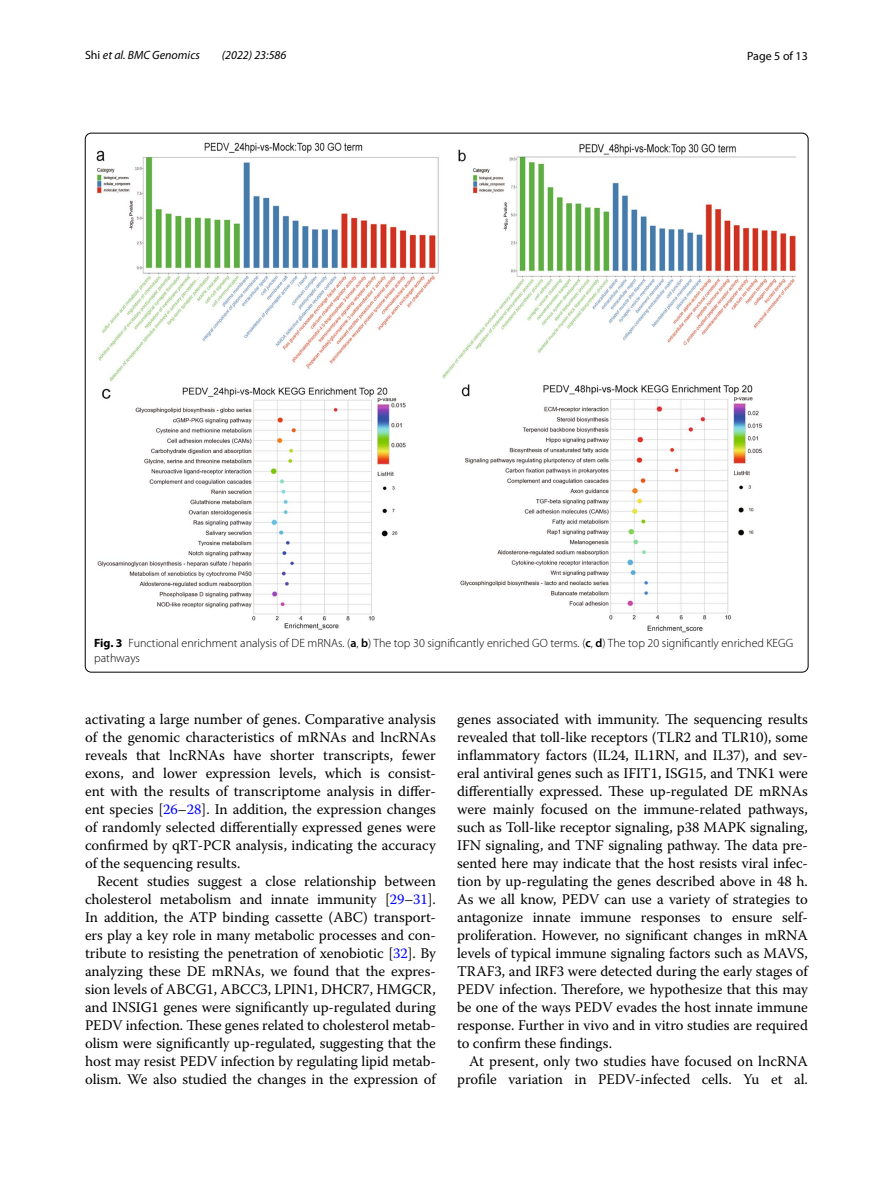
<style>
.page{position:relative;width:893px;height:1187px;background:#fff}
.page>*{position:absolute;margin:0;border:0;box-sizing:border-box;transform-origin:0 0}
.t1{font:14.7px/18px "Warnock Pro";color:#000;text-align:justify}
.t2{font:300 12px/15px "Myriad Pro";color:#000}
.t3{font:italic 12px "Myriad Pro";color:#000}
.t4{font:12px "Myriad Pro";color:#000}
.s1{font-style:normal}
.s2{font-weight:700}
.s3{font-weight:600}
.s4{color:#00f}
</style>
<div class="page">
<img style="left:96px;top:142px;width:701px;height:490px">
<p class="t3" style="left:85px;top:48px;width:116px"><span class="s1">Shi</span> et al. BMC Genomics</p>
<p class="t3" style="left:222px;top:48px;width:66px">(2022) 23:586</p>
<p class="t4" style="left:747px;top:48px;width:62px">Page 5 of 13</p>
<p class="t2" style="left:94px;top:636px;width:700px"><span class="s2">Fig. 3</span> Functional enrichment analysis of DE mRNAs. (<span class="s3">a</span>, <span class="s3">b</span>) The top 30 significantly enriched GO terms. (<span class="s3">c</span>, <span class="s3">d</span>) The top 20 significantly enriched KEGG pathways</p>
<p class="t1" style="left:85px;top:710px;width:352px">activating a large number of genes. Comparative analysis of the genomic characteristics of mRNAs and lncRNAs reveals that lncRNAs have shorter transcripts, fewer exons, and lower expression levels, which is consist&shy;ent with the results of transcriptome analysis in differ&shy;ent species [<span class="s4">26</span>–<span class="s4">28</span>]. In addition, the expression changes of randomly selected differentially expressed genes were confirmed by qRT-PCR analysis, indicating the accuracy of the sequencing results.</p>
<p class="t1" style="left:85px;top:872px;width:352px;text-indent:12px">Recent studies suggest a close relationship between cholesterol metabolism and innate immunity [<span class="s4">29</span>–<span class="s4">31</span>].<br>In addition, the ATP binding cassette (ABC) transport&shy;ers play a key role in many metabolic processes and con&shy;tribute to resisting the penetration of xenobiotic [<span class="s4">32</span>]. By analyzing these DE mRNAs, we found that the expres&shy;sion levels of ABCG1, ABCC3, LPIN1, DHCR7, HMGCR, and INSIG1 genes were significantly up-regulated during PEDV infection. These genes related to cholesterol metab&shy;olism were significantly up-regulated, suggesting that the host may resist PEDV infection by regulating lipid metab&shy;olism. We also studied the changes in the expression of</p>
<p class="t1" style="left:457px;top:710px;width:352px">genes associated with immunity. The sequencing results revealed that toll-like receptors (TLR2 and TLR10), some inflammatory factors (IL24, IL1RN, and IL37), and sev&shy;eral antiviral genes such as IFIT1, ISG15, and TNK1 were differentially expressed. These up-regulated DE mRNAs were mainly focused on the immune-related pathways, such as Toll-like receptor signaling, p38 MAPK signaling, IFN signaling, and TNF signaling pathway. The data pre&shy;sented here may indicate that the host resists viral infec&shy;tion by up-regulating the genes described above in 48 h.<br>As we all know, PEDV can use a variety of strategies to antagonize innate immune responses to ensure self&shy;proliferation. However, no significant changes in mRNA levels of typical immune signaling factors such as MAVS, TRAF3, and IRF3 were detected during the early stages of PEDV infection. Therefore, we hypothesize that this may be one of the ways PEDV evades the host innate immune response. Further in vivo and in vitro studies are required to confirm these findings.</p>
<p class="t1" style="left:457px;top:1052px;width:352px;text-align:right">At present, only two studies have focused on lncRNA profile variation in PEDV-infected cells. Yu et al.</p>
</div>
